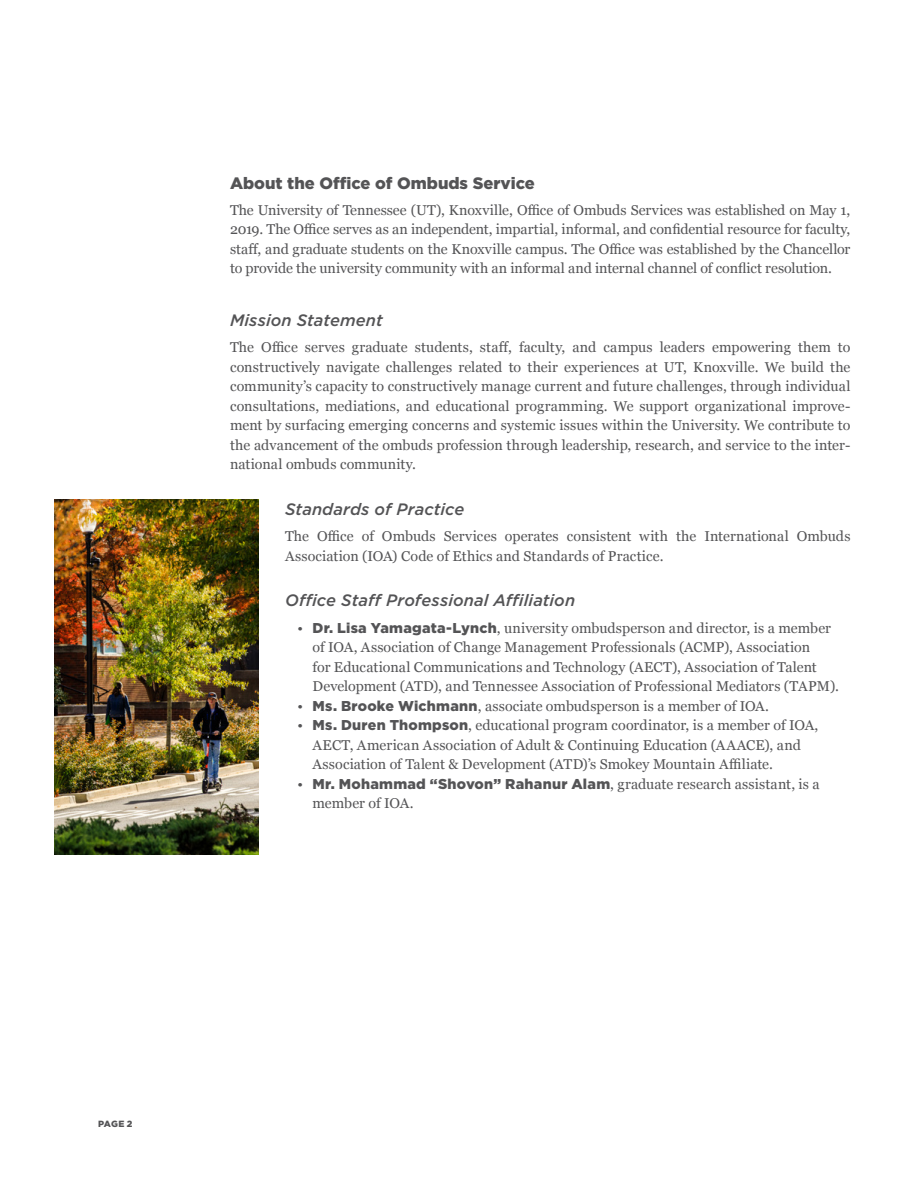
<style>
.page{position:relative;width:918px;height:1188px;background:#fff}
.page>*{position:absolute;margin:0;border:0;box-sizing:border-box;transform-origin:0 0}
.t1{font:italic 500 16.5px "Gotham";letter-spacing:.005em;color:#545456}
.t2{font:900 16.5px "Gotham";color:#545456}
.t3{font:14.25px/19.5px "Georgia";letter-spacing:.005em;color:#545456}
.t4{font:900 9px "Gotham";color:#545456}
.s1{font-family:"Gotham";font-weight:900}
</style>
<div class="page">
<img style="left:54px;top:500px;width:204px;height:355px">
<p class="t2" style="left:230px;top:171px;width:306px">About the Office of Ombuds Service</p>
<p class="t3" style="left:230px;top:200px;width:622px;text-align:justify">The University of Tennessee (UT), Knoxville, Office of Ombuds Services was established on May 1, 2019. The Office serves as an independent, impartial, informal, and confidential resource for faculty, staff, and graduate students on the Knoxville campus. The Office was established by the Chancellor to provide the university community with an informal and internal channel of conflict resolution.</p>
<p class="t1" style="left:230px;top:309px;width:154px">Mission Statement</p>
<p class="t3" style="left:230px;top:337px;width:622px;text-align:justify">The Office serves graduate students, staff, faculty, and campus leaders empowering them to constructively navigate challenges related to their experiences at UT, Knoxville. We build the community’s capacity to constructively manage current and future challenges, through individual consultations, mediations, and educational programming. We support organizational improve&shy;ment by surfacing emerging concerns and systemic issues within the University. We contribute to the advancement of the ombuds profession through leadership, research, and service to the inter&shy;national ombuds community.</p>
<p class="t1" style="left:285px;top:498px;width:181px">Standards of Practice</p>
<p class="t3" style="left:285px;top:526px;width:567px">The Office of Ombuds Services operates consistent with the International Ombuds<br>Association (IOA) Code of Ethics and Standards of Practice.</p>
<p class="t1" style="left:285px;top:590px;width:292px">Office Staff Professional Affiliation</p>
<p class="t3" style="left:313px;top:617px;width:528px;text-indent:-15px">• <span class="s1">Dr. Lisa Yamagata-Lynch</span>, university ombudsperson and director, is a member of IOA, Association of Change Management Professionals (ACMP), Association<br>for Educational Communications and Technology (AECT), Association of Talent Development (ATD), and Tennessee Association of Professional Mediators (TAPM).</p>
<p class="t3" style="left:298px;top:695px;width:473px">• <span class="s1">Ms. Brooke Wichmann</span>, associate ombudsperson is a member of IOA.</p>
<p class="t3" style="left:313px;top:715px;width:507px;text-indent:-15px">• <span class="s1">Ms. Duren Thompson</span>, educational program coordinator, is a member of IOA,<br>AECT, American Association of Adult &amp; Continuing Education (AAACE), and<br>Association of Talent &amp; Development (ATD)’s Smokey Mountain Affiliate.</p>
<p class="t3" style="left:313px;top:773px;width:509px;text-indent:-15px">• <span class="s1">Mr. Mohammad “Shovon” Rahanur Alam</span>, graduate research assistant, is a member of IOA.</p>
<p class="t4" style="left:98px;top:1117px;width:36px">PAGE 2</p>
</div>
